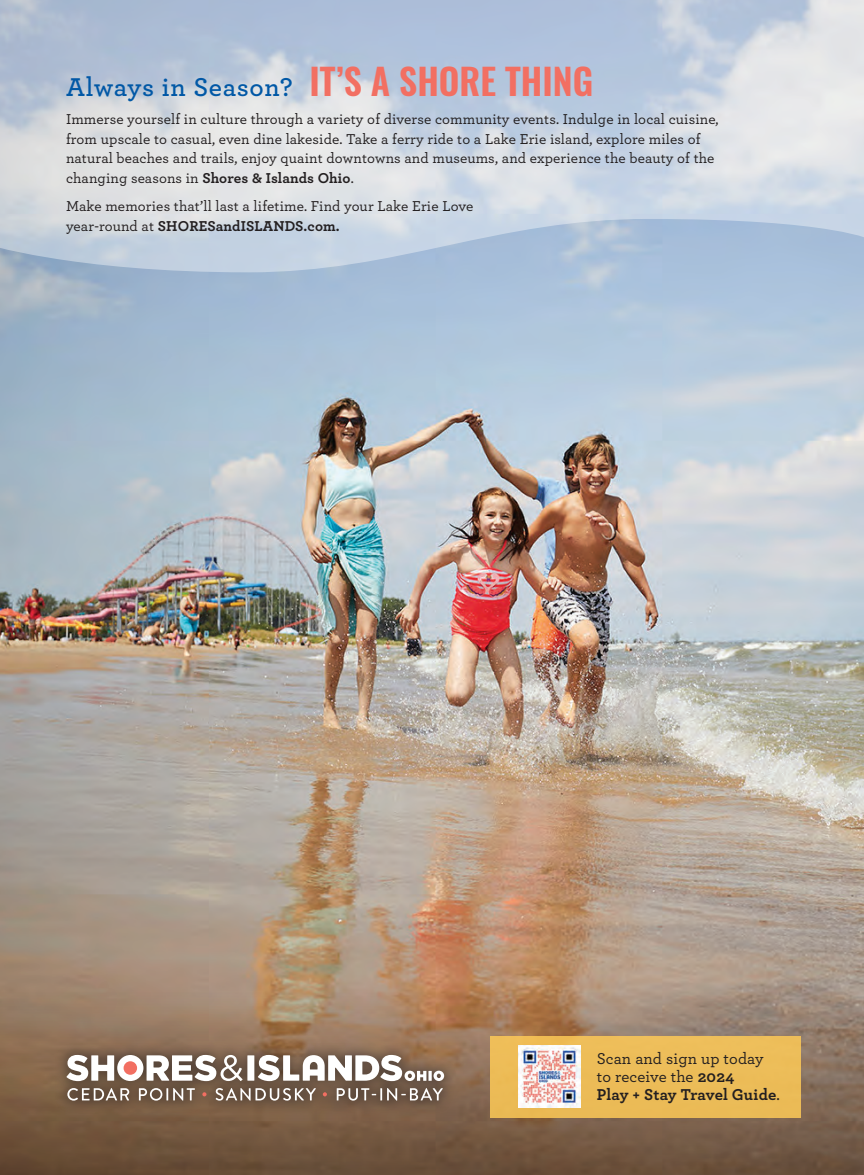
<style>
.page{position:relative;width:864px;height:1175px;background:#fff}
.page>*{position:absolute;margin:0;border:0;box-sizing:border-box;transform-origin:0 0}
.t1{font:600 27px "Archer";letter-spacing:.02em;color:#0158a6}
.t2{font:500 16.5px/18px "Archer";letter-spacing:.005em;color:#231f20}
.t3{font:500 15px/19.5px "Archer";letter-spacing:.01em;color:#231f20}
.s1{font-family:"Oswald";font-size:36px;color:#f26f62}
.s2{font-weight:700}
</style>
<div class="page">
<img style="left:0;top:272px;width:864px;height:718px">
<svg style="left:0;top:990px;width:864px;height:184px;background:#866a52"></svg>
<div style="left:54px;top:1041px;width:403px;height:73px;background:#231f20;opacity:.5"></div>
<svg style="left:202px;top:1092px;width:5px;height:4px"></svg>
<svg style="left:323px;top:1092px;width:4px;height:4px"></svg>
<svg style="left:337px;top:1088px;width:106px;height:12px"></svg>
<svg style="left:216px;top:1088px;width:100px;height:12px"></svg>
<svg style="left:67px;top:1088px;width:62px;height:12px"></svg>
<svg style="left:139px;top:1088px;width:56px;height:12px"></svg>
<svg style="left:428px;top:1070px;width:4px;height:10px"></svg>
<svg style="left:434px;top:1070px;width:10px;height:11px"></svg>
<div style="left:247px;top:1055px;width:7px;height:25px;background:#fff"></div>
<svg style="left:258px;top:1054px;width:168px;height:27px"></svg>
<svg style="left:67px;top:1054px;width:47px;height:27px"></svg>
<div style="left:117px;top:1055px;width:26px;height:26px;background:#fff;border-radius:50%"></div>
<div style="left:124px;top:1061px;width:13px;height:13px;background:#f26f62;border-radius:50%"></div>
<svg style="left:147px;top:1054px;width:96px;height:27px"></svg>
<svg style="left:0;top:0;width:864px;height:272px;background:#c6d1df"></svg>
<div style="left:490px;top:1036px;width:311px;height:81px;background:#ecbc58"></div>
<img style="left:518px;top:1045px;width:62px;height:62px">
<svg style="left:859px;top:0;width:5px;height:3px"></svg>
<p class="t1" style="left:66px;top:66px;width:529px">Always in Season? <span class="s1">IT’S A SHORE THING</span></p>
<p class="t3" style="left:66px;top:108px;width:654px">Immerse yourself in culture through a variety of diverse community events. Indulge in local cuisine, from upscale to casual, even dine lakeside. Take a ferry ride to a Lake Erie island, explore miles of natural beaches and trails, enjoy quaint downtowns and museums, and experience the beauty of the changing seasons in <span class="s2">Shores &amp; Islands Ohio</span>.</p>
<p class="t3" style="left:66px;top:195px;width:409px">Make memories that’ll last a lifetime. Find your Lake Erie Love year-round at <span class="s2">SHORESandISLANDS.com.</span></p>
<p class="t2" style="left:597px;top:1048px;width:185px">Scan and sign up today to receive the <span class="s2">2024<br>Play + Stay Travel Guide</span>.</p>
</div>
